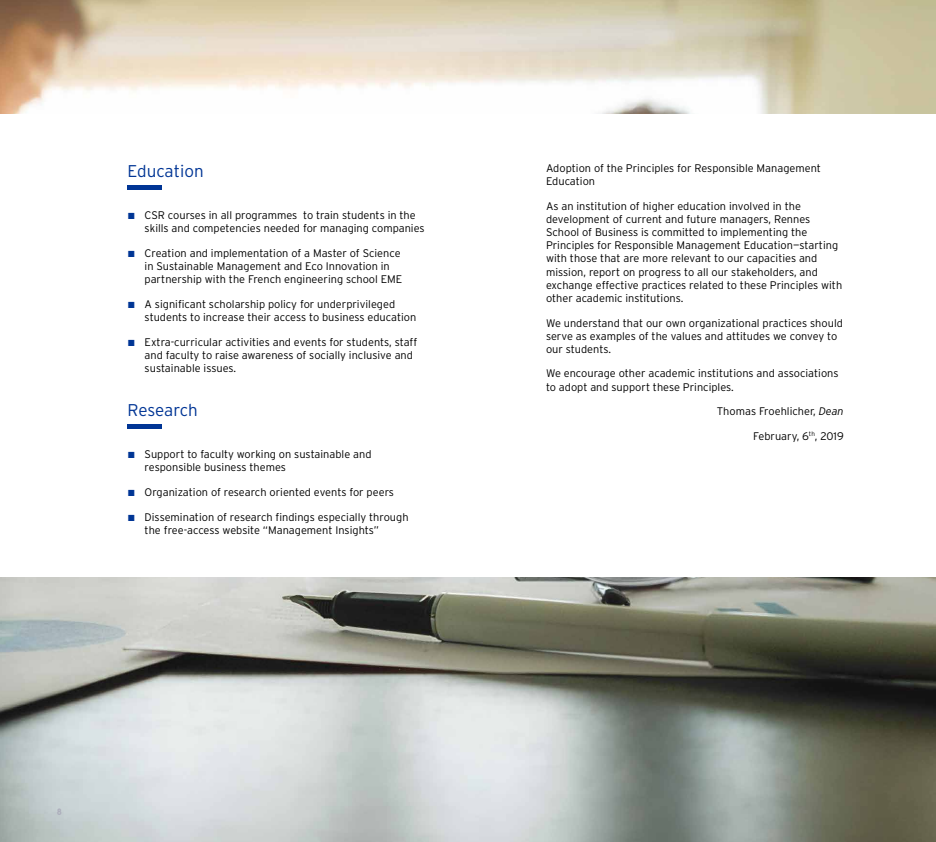
<style>
.page{position:relative;width:936px;height:842px;background:#fff}
.page>*{position:absolute;margin:0;border:0;box-sizing:border-box;transform-origin:0 0}
.t1{font:300 17px "Interstate";color:#003595}
.t2{font:300 11px/13.2px "Interstate";color:#000}
.t3{font:10px "Eurofurencebold";color:#adaebc}
.s1{font-family:"Franklin Gothic";font-weight:400;font-size:13px;color:#003595}
.s2{font-style:italic}
</style>
<div class="page">
<img style="left:0;top:0;width:935px;height:842px">
<div style="left:468px;top:115px;width:467px;height:462px;background:#fff"></div>
<div style="left:0;top:115px;width:468px;height:462px;background:#fff"></div>
<div style="left:128px;top:185px;width:34px;height:5px;background:#003595"></div>
<div style="left:128px;top:424px;width:34px;height:5px;background:#003595"></div>
<h1 class="t1" style="left:128px;top:160px;width:77px">Education</h1>
<p class="t2" style="left:145px;top:209px;width:281px;text-indent:-17px"><span class="s1">■</span> CSR courses in all programmes to train students in the skills and competencies needed for managing companies</p>
<p class="t2" style="left:145px;top:246px;width:259px;text-indent:-17px"><span class="s1">■</span> Creation and implementation of a Master of Science in Sustainable Management and Eco Innovation in partnership with the French engineering school EME</p>
<p class="t2" style="left:145px;top:297px;width:273px;text-indent:-17px"><span class="s1">■</span> A significant scholarship policy for underprivileged students to increase their access to business education</p>
<p class="t2" style="left:145px;top:335px;width:274px;text-indent:-17px"><span class="s1">■</span> Extra-curricular activities and events for students, staff and faculty to raise awareness of socially inclusive and sustainable issues.</p>
<h1 class="t1" style="left:128px;top:399px;width:72px">Research</h1>
<p class="t2" style="left:145px;top:448px;width:228px;text-indent:-17px"><span class="s1">■</span> Support to faculty working on sustainable and responsible business themes</p>
<p class="t2" style="left:128px;top:485px;width:268px"><span class="s1">■</span> Organization of research oriented events for peers</p>
<p class="t2" style="left:145px;top:510px;width:265px;text-indent:-17px"><span class="s1">■</span> Dissemination of research findings especially through the free-access website “Management Insights”</p>
<p class="t3" style="left:57px;top:806px;width:7px">8</p>
<p class="t2" style="left:546px;top:161px;width:276px">Adoption of the Principles for Responsible Management<br>Education</p>
<p class="t2" style="left:546px;top:199px;width:298px">As an institution of higher education involved in the development of current and future managers, Rennes School of Business is committed to implementing the Principles for Responsible Management Education—starting with those that are more relevant to our capacities and mission, report on progress to all our stakeholders, and exchange effective practices related to these Principles with other academic institutions.</p>
<p class="t2" style="left:546px;top:316px;width:298px">We understand that our own organizational practices should serve as examples of the values and attitudes we convey to our students.</p>
<p class="t2" style="left:546px;top:367px;width:294px">We encourage other academic institutions and associations to adopt and support these Principles.</p>
<p class="t2" style="left:717px;top:405px;width:128px">Thomas Froehlicher, <span class="s2">Dean</span></p>
<p class="t2" style="left:753px;top:429px;width:92px">February, 6<sup>th</sup>, 2019</p>
</div>
